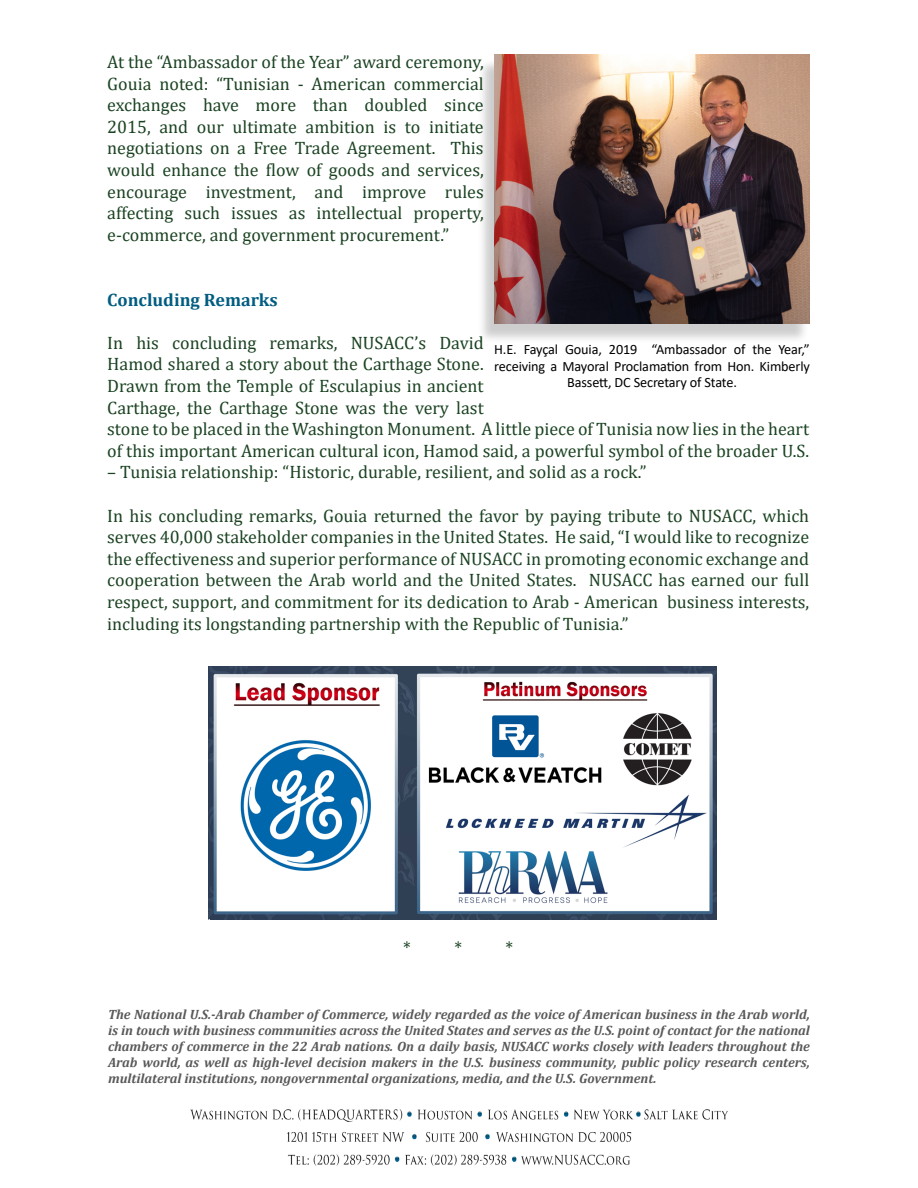
<style>
.page{position:relative;width:918px;height:1188px;background:#fff}
.page>*{position:absolute;margin:0;border:0;box-sizing:border-box;transform-origin:0 0}
.t1{font:18px/21.6px "Cambria";color:#1b4322;text-align:justify}
.t2{font:700 18px "Cambria";color:#005c81}
.t3{font:14.25px/16.5px "Calibri";letter-spacing:-.01em;color:#000;text-align:center}
.t4{font:italic 700 13.5px/16.2px "Cambria";color:#595959;text-align:justify}
</style>
<div class="page">
<img style="left:190px;top:1109px;width:538px;height:57px">
<div style="left:477px;top:58px;width:333px;height:287px;background:#000;opacity:.2"></div>
<img style="left:494px;top:54px;width:316px;height:270px">
<img style="left:208px;top:666px;width:509px;height:254px">
<p class="t1" style="left:107px;top:51px;width:378px">At the “Ambassador of the Year” award ceremony, Gouia noted: “Tunisian - American commercial exchanges have more than doubled since 2015, and our ultimate ambition is to initiate negotiations on a Free Trade Agreement. This would enhance the flow of goods and services, encourage investment, and improve rules affecting such issues as intellectual property, e-commerce, and government procurement.”</p>
<p class="t2" style="left:107px;top:287px;width:172px">Concluding Remarks</p>
<p class="t1" style="left:107px;top:332px;width:703px;text-align:left">In his concluding remarks, NUSACC’s David<br>Hamod shared a story about the Carthage Stone.<br>Drawn from the Temple of Esculapius in ancient<br>Carthage, the Carthage Stone was the very last<br>stone to be placed in the Washington Monument. A little piece of Tunisia now lies in the heart of this important American cultural icon, Hamod said, a powerful symbol of the broader U.S.</p>
<p class="t1" style="left:107px;top:461px;width:541px">– Tunisia relationship: “Historic, durable, resilient, and solid as a rock.”</p>
<p class="t1" style="left:107px;top:505px;width:704px">In his concluding remarks, Gouia returned the favor by paying tribute to NUSACC, which serves 40,000 stakeholder companies in the United States. He said, “I would like to recognize the effectiveness and superior performance of NUSACC in promoting economic exchange and cooperation between the Arab world and the United States. NUSACC has earned our full respect, support, and commitment for its dedication to Arab - American business interests, including its longstanding partnership with the Republic of Tunisia.”</p>
<p class="t3" style="left:494px;top:341px;width:317px">H.E. Fayçal Gouia, 2019 “Ambassador of the Year,” receiving a Mayoral Proclamation from Hon. Kimberly<br>Bassett, DC Secretary of State.</p>
<p class="t1" style="left:403px;top:937px;width:9px">*</p>
<p class="t1" style="left:454px;top:937px;width:9px">*</p>
<p class="t1" style="left:506px;top:937px;width:9px">*</p>
<p class="t4" style="left:108px;top:1005px;width:704px">The National U.S.-Arab Chamber of Commerce, widely regarded as the voice of American business in the Arab world, is in touch with business communities across the United States and serves as the U.S. point of contact for the national chambers of commerce in the 22 Arab nations. On a daily basis, NUSACC works closely with leaders throughout the Arab world, as well as high-level decision makers in the U.S. business community, public policy research centers, multilateral institutions, nongovernmental organizations, media, and the U.S. Government.</p>
</div>
